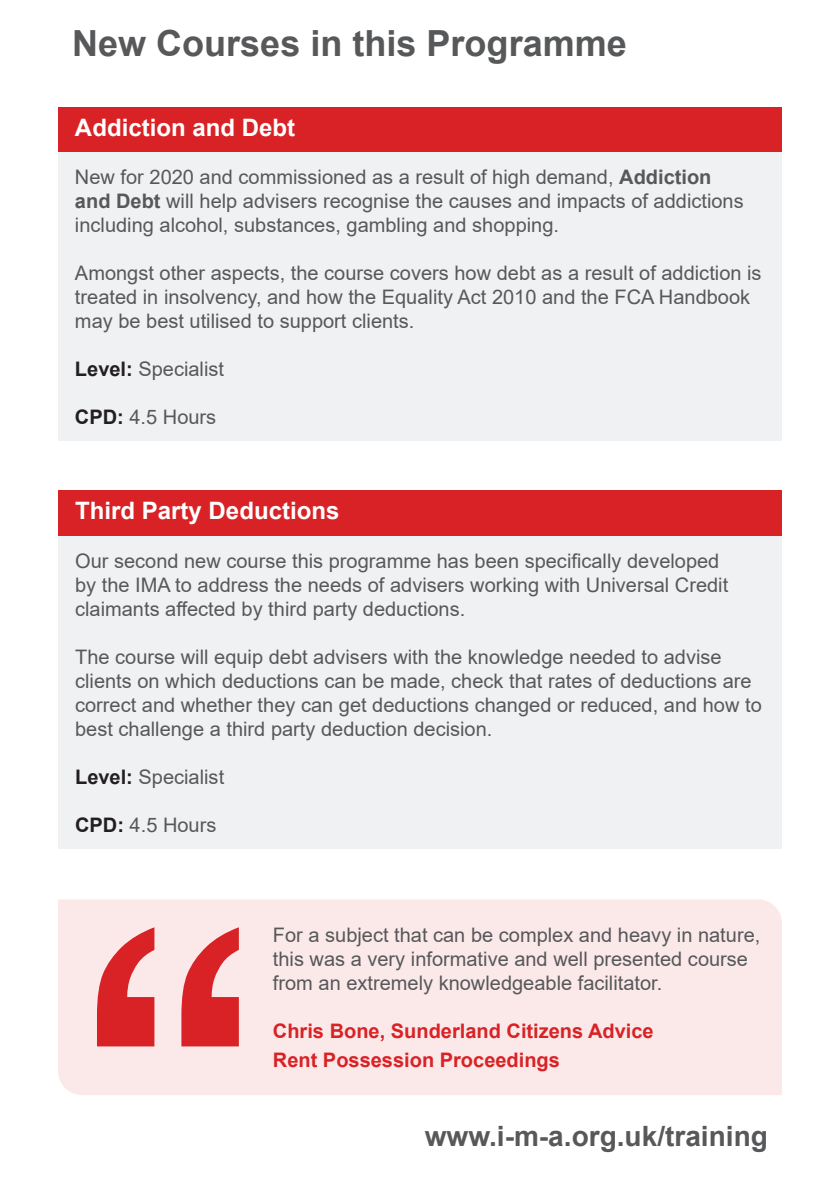
<style>
.page{position:relative;width:840px;height:1191px;background:#fff}
.page>*{position:absolute;margin:0;border:0;box-sizing:border-box;transform-origin:0 0}
.Page_Title{font:700 36px "Arial";color:#57585a}
.t1{font:700 28px "Arial";color:#57585a}
.t2{font:700 24px "Arial";color:#fff}
.t3{font:20px/24px "Arial";color:#57585a}
.t4{font:700 20px "Arial";color:#d92226}
.s1{font-weight:700}
.s2{font-weight:700;color:#231f20}
</style>
<div class="page">
<div style="left:58px;top:490px;width:723px;height:46px;background:#d92226"></div>
<div style="left:58px;top:536px;width:723px;height:313px;background:#f0f1f2"></div>
<div style="left:58px;top:899px;width:723px;height:196px;background:#fbe9e9"></div>
<svg style="left:97px;top:927px;width:142px;height:119px;background:#e87a7d"></svg>
<div style="left:58px;top:107px;width:723px;height:46px;background:#d92226"></div>
<div style="left:58px;top:153px;width:723px;height:288px;background:#f0f1f2"></div>
<p class="Page_Title" style="left:72px;top:18px;width:556px">New Courses in this Programme</p>
<p class="t2" style="left:75px;top:110px;width:222px">Addiction and Debt</p>
<p class="t3" style="left:75px;top:165px;width:670px">New for 2020 and commissioned as a result of high demand, <span class="s1">Addiction and Debt</span> will help advisers recognise the causes and impacts of addictions including alcohol, substances, gambling and shopping.</p>
<p class="t3" style="left:75px;top:261px;width:687px">Amongst other aspects, the course covers how debt as a result of addiction is treated in insolvency, and how the Equality Act 2010 and the FCA Handbook may be best utilised to support clients.</p>
<p class="t3" style="left:75px;top:357px;width:150px"><span class="s2">Level:</span> Specialist</p>
<p class="t3" style="left:75px;top:405px;width:143px"><span class="s2">CPD:</span> 4.5 Hours</p>
<p class="t2" style="left:75px;top:494px;width:266px">Third Party Deductions</p>
<p class="t3" style="left:75px;top:548px;width:654px">Our second new course this programme has been specifically developed by the IMA to address the needs of advisers working with Universal Credit claimants affected by third party deductions.</p>
<p class="t3" style="left:75px;top:644px;width:687px">The course will equip debt advisers with the knowledge needed to advise clients on which deductions can be made, check that rates of deductions are correct and whether they can get deductions changed or reduced, and how to best challenge a third party deduction decision.</p>
<p class="t3" style="left:75px;top:764px;width:150px"><span class="s2">Level:</span> Specialist</p>
<p class="t3" style="left:75px;top:812px;width:143px"><span class="s2">CPD:</span> 4.5 Hours</p>
<p class="t3" style="left:273px;top:922px;width:488px">For a subject that can be complex and heavy in nature, this was a very informative and well presented course from an extremely knowledgeable facilitator.</p>
<p class="t4" style="left:273px;top:1016px;width:382px">Chris Bone, Sunderland Citizens Advice</p>
<p class="t4" style="left:273px;top:1045px;width:288px">Rent Possession Proceedings</p>
<p class="t1" style="left:424px;top:1116px;width:344px">www.i-m-a.org.uk/training</p>
</div>
